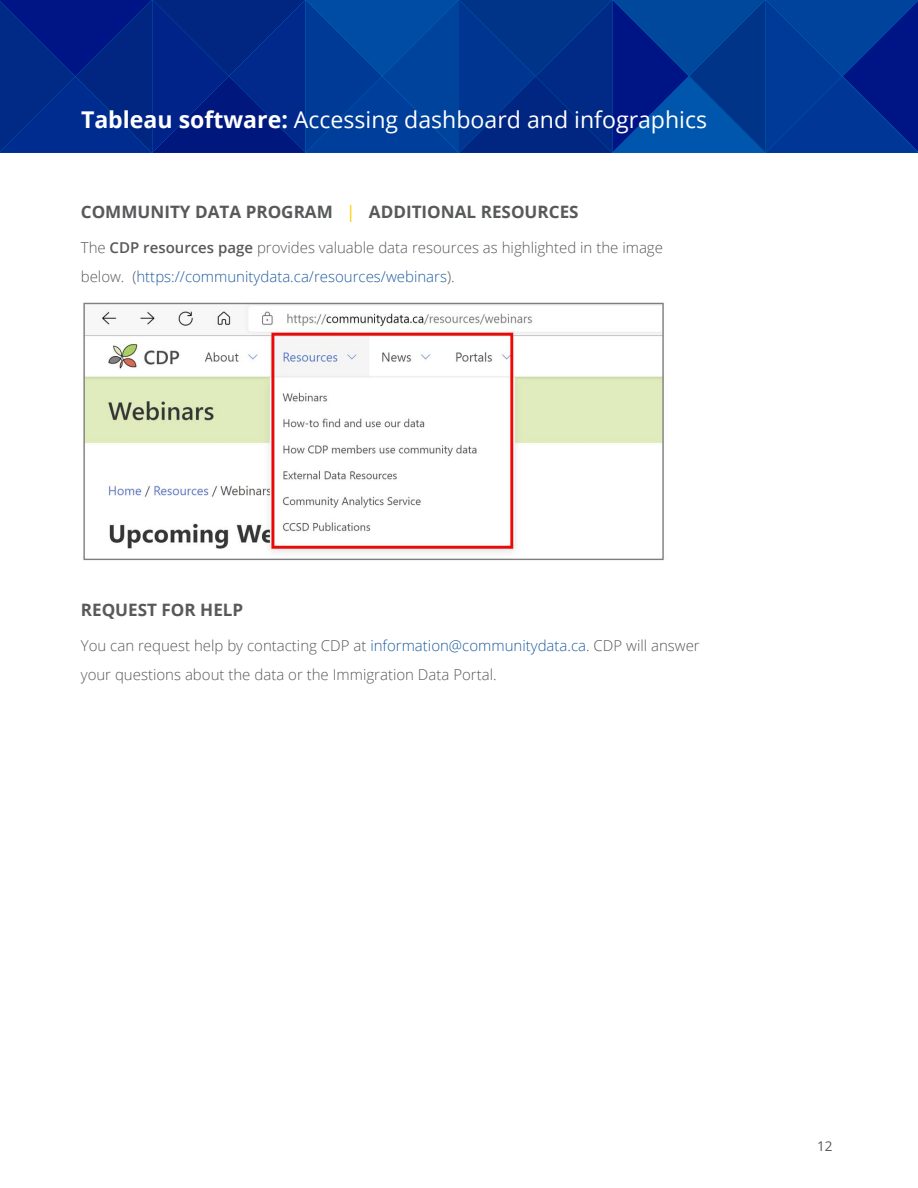
<style>
.page{position:relative;width:918px;height:1188px;background:#fff}
.page>*{position:absolute;margin:0;border:0;box-sizing:border-box;transform-origin:0 0}
.t1{font:23.1px "Open Sans";color:#fff}
.t2{font:700 17.1px "Open Sans";color:#58595b}
.t3{font:300 15px/29px "Open Sans";color:#58595b}
.t4{font:13.5px "Open Sans";color:#58595b}
.s1{font-weight:700}
.s2{font-weight:400;color:#ffcb05}
.s3{font-weight:600}
.s4{color:#215e9e}
</style>
<div class="page">
<svg style="left:0;top:0;width:918px;height:153px;background:#00308f"></svg>
<img style="left:83px;top:302px;width:581px;height:259px">
<h1 class="t1" style="left:81px;top:104px;width:628px"><span class="s1">Tableau software:</span> Accessing dashboard and infographics</h1>
<p class="t2" style="left:81px;top:200px;width:499px">COMMUNITY DATA PROGRAM <span class="s2">|</span> ADDITIONAL RESOURCES</p>
<p class="t3" style="left:81px;top:233px;width:584px">The <span class="s3">CDP resources page</span> provides valuable data resources as highlighted in the image below. (<span class="s4">https://communitydata.ca/resources/webinars</span>).</p>
<p class="t2" style="left:81px;top:597px;width:164px">REQUEST FOR HELP</p>
<p class="t3" style="left:81px;top:630px;width:621px">You can request help by contacting CDP at <span class="s4">information@communitydata.ca</span>. CDP will answer your questions about the data or the Immigration Data Portal.</p>
<p class="t4" style="left:817px;top:1137px;width:17px">12</p>
</div>
